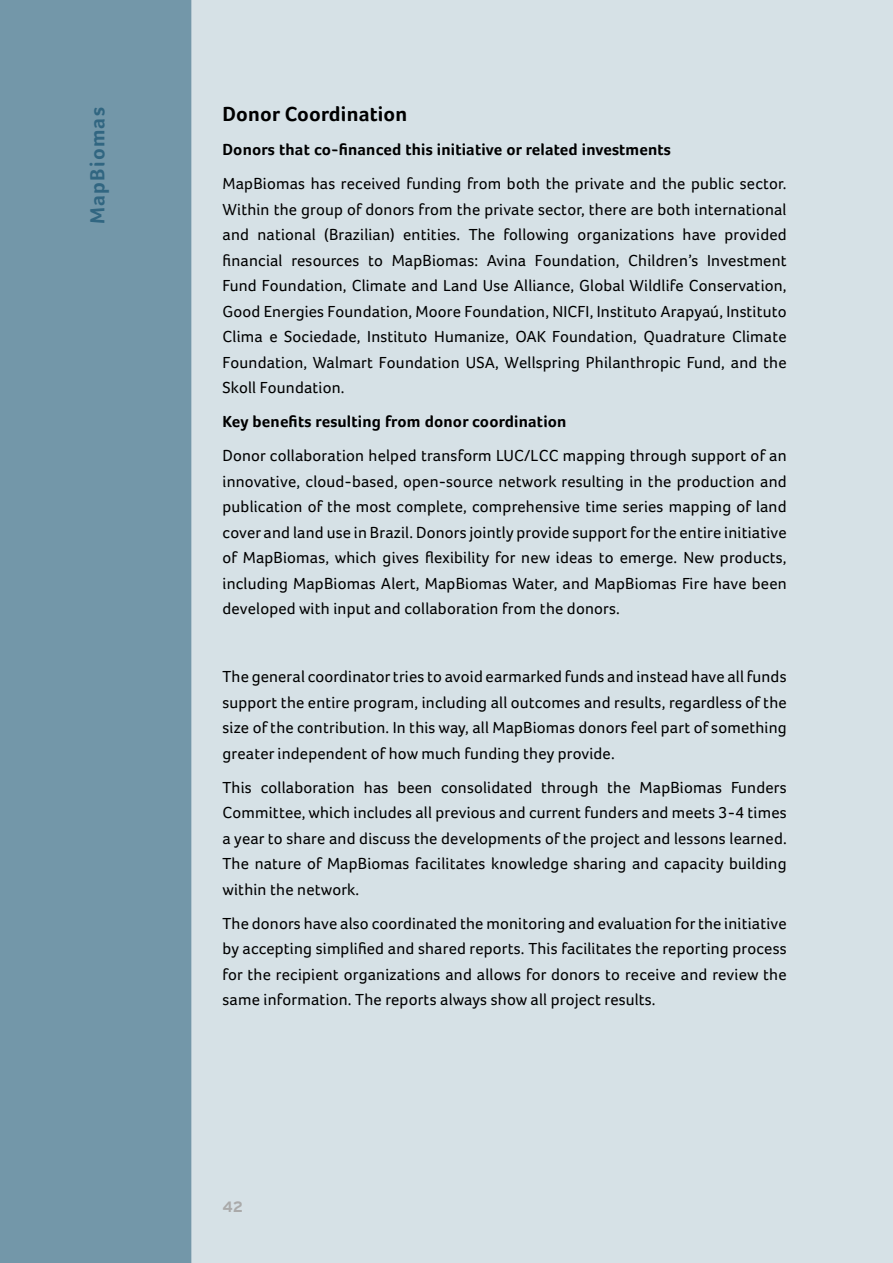
<style>
.page{position:relative;width:893px;height:1263px;background:#fff}
.page>*{position:absolute;margin:0;border:0;box-sizing:border-box;transform-origin:0 0}
.t1{font:700 21px "Foco";letter-spacing:.01em;color:#000}
.t2{font:700 21px "Foco";letter-spacing:.06em;color:#316681}
.t3{font:16.5px/25.5px "Foco";letter-spacing:.01em;color:#000;text-align:justify}
.t4{font:700 16.5px "Foco";letter-spacing:.01em;color:#000}
.t5{font:700 15px "Interstate";color:#aaa}
</style>
<div class="page">
<div style="left:191px;top:0;width:702px;height:1263px;background:#d6e1e6"></div>
<div style="left:0;top:0;width:191px;height:1263px;background:#7397a9"></div>
<p class="t2" style="left:85px;top:224px;width:118px;rotate:-90deg">MapBiomas</p>
<p class="t1" style="left:223px;top:102px;width:186px">Donor Coordination</p>
<p class="t4" style="left:223px;top:140px;width:450px">Donors that co-financed this initiative or related investments</p>
<p class="t3" style="left:223px;top:171px;width:566px">MapBiomas has received funding from both the private and the public sector.<br>Within the group of donors from the private sector, there are both international and national (Brazilian) entities. The following organizations have provided financial resources to MapBiomas: Avina Foundation, Children’s Investment Fund Foundation, Climate and Land Use Alliance, Global Wildlife Conservation, Good Energies Foundation, Moore Foundation, NICFI, Instituto Arapyaú, Instituto Clima e Sociedade, Instituto Humanize, OAK Foundation, Quadrature Climate Foundation, Walmart Foundation USA, Wellspring Philanthropic Fund, and the Skoll Foundation.</p>
<p class="t4" style="left:223px;top:412px;width:345px">Key benefits resulting from donor coordination</p>
<p class="t3" style="left:223px;top:443px;width:566px">Donor collaboration helped transform LUC/LCC mapping through support of an innovative, cloud-based, open-source network resulting in the production and publication of the most complete, comprehensive time series mapping of land cover and land use in Brazil. Donors jointly provide support for the entire initiative of MapBiomas, which gives flexibility for new ideas to emerge. New products, including MapBiomas Alert, MapBiomas Water, and MapBiomas Fire have been developed with input and collaboration from the donors.</p>
<p class="t3" style="left:223px;top:664px;width:566px">The general coordinator tries to avoid earmarked funds and instead have all funds support the entire program, including all outcomes and results, regardless of the size of the contribution. In this way, all MapBiomas donors feel part of something greater independent of how much funding they provide.</p>
<p class="t3" style="left:223px;top:774px;width:566px">This collaboration has been consolidated through the MapBiomas Funders Committee, which includes all previous and current funders and meets 3-4 times a year to share and discuss the developments of the project and lessons learned.<br>The nature of MapBiomas facilitates knowledge sharing and capacity building within the network.</p>
<p class="t3" style="left:223px;top:910px;width:566px">The donors have also coordinated the monitoring and evaluation for the initiative by accepting simplified and shared reports. This facilitates the reporting process for the recipient organizations and allows for donors to receive and review the same information. The reports always show all project results.</p>
<p class="t5" style="left:223px;top:1198px;width:22px">42</p>
</div>
